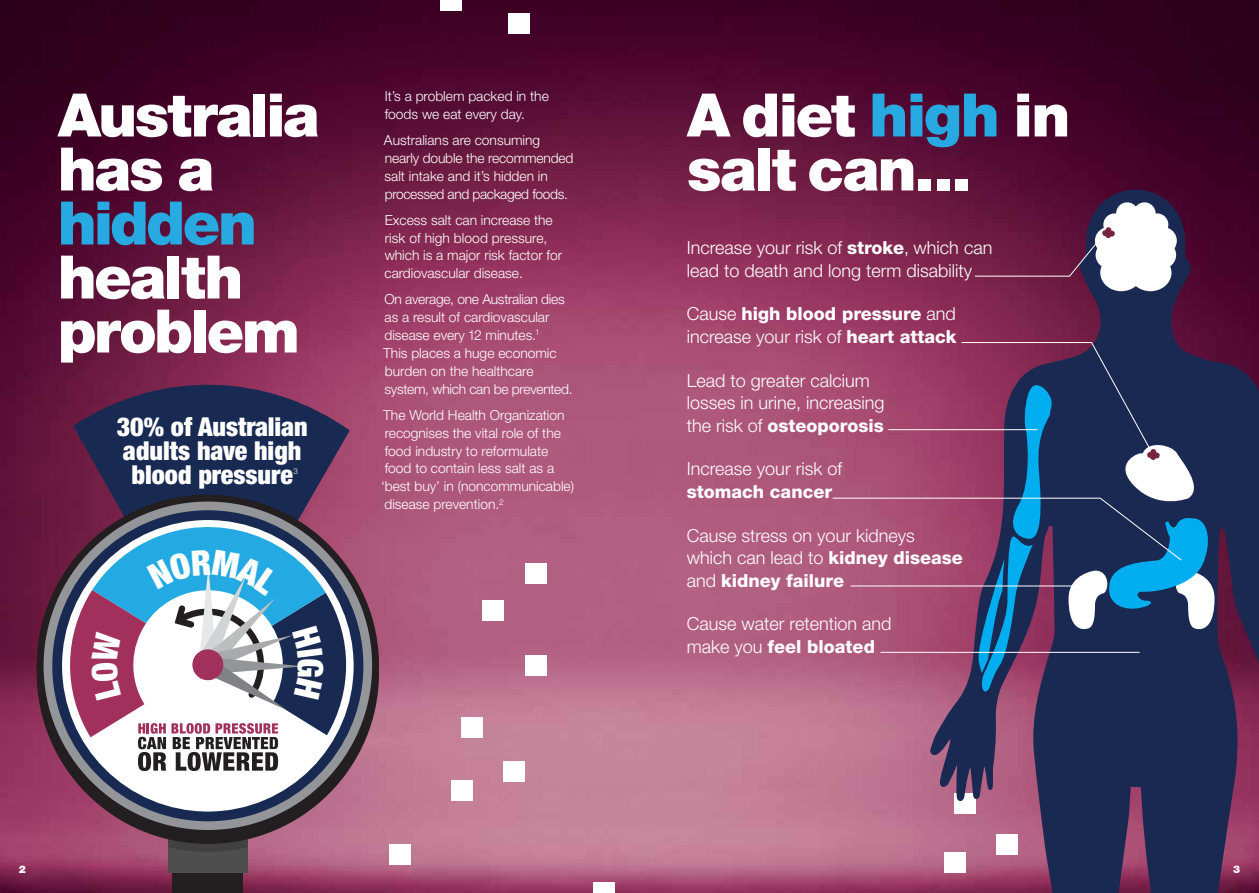
<style>
.page{position:relative;width:1259px;height:893px;background:#fff}
.page>*{position:absolute;margin:0;border:0;box-sizing:border-box;transform-origin:0 0}
.t1{font:900 60px/54px "Helvetica Neue";letter-spacing:-.035em;color:#fff}
.t2{font:900 60px "Helvetica Neue";letter-spacing:-.045em;color:#27aae1}
.t3{font:900 condensed 26.1px/24px "Helvetica Neue";color:#fff;text-align:center}
.t4{font:300 18px/22.5px "Helvetica Neue";color:#fff}
.t5{font:800 18px/22.5px "Helvetica Neue";color:#fff}
.t6{font:300 13.8px/18px "Helvetica Neue";color:#fff}
.t7{font:900 10.5px "Helvetica Neue";color:#fff}
.t8{font:300 8.1px "Helvetica Neue";color:#fff}
.s1{color:#27aae1}
.s2{font-weight:800}
.s3{font-weight:300}
</style>
<div class="page">
<img style="left:0;top:0;width:1259px;height:893px">
<svg style="left:929px;top:187px;width:330px;height:706px;background:#4c2b53"></svg>
<div style="left:440px;top:0;width:22px;height:10px;background:#fff"></div>
<div style="left:508px;top:13px;width:21px;height:20px;background:#fff"></div>
<div style="left:525px;top:563px;width:21px;height:20px;background:#fff"></div>
<div style="left:525px;top:655px;width:21px;height:20px;background:#fff"></div>
<div style="left:593px;top:883px;width:21px;height:10px;background:#fff"></div>
<div style="left:461px;top:718px;width:21px;height:20px;background:#fff"></div>
<div style="left:482px;top:601px;width:21px;height:20px;background:#fff"></div>
<div style="left:503px;top:761px;width:22px;height:20px;background:#fff"></div>
<div style="left:389px;top:844px;width:22px;height:20px;background:#fff"></div>
<div style="left:996px;top:834px;width:22px;height:20px;background:#fff"></div>
<div style="left:451px;top:780px;width:21px;height:20px;background:#fff"></div>
<div style="left:944px;top:853px;width:21px;height:20px;background:#fff"></div>
<div style="left:173px;top:839px;width:70px;height:54px;background:#231f20"></div>
<div style="left:168px;top:818px;width:80px;height:55px;background:#4e4e4f"></div>
<svg style="left:168px;top:839px;width:80px;height:13px"></svg>
<div style="left:37px;top:502px;width:342px;height:342px;background:#231f20;border-radius:50%"></div>
<div style="left:44px;top:502px;width:328px;height:328px;background:#939598;border-radius:50%"></div>
<div style="left:52px;top:510px;width:311px;height:311px;background:#182a52;border-radius:50%"></div>
<div style="left:62px;top:520px;width:292px;height:291px;background:#fff;border-radius:50%"></div>
<svg style="left:974px;top:202px;width:202px;height:89px"></svg>
<svg style="left:832px;top:342px;width:382px;height:352px;background:#624a72"></svg>
<svg style="left:62px;top:380px;width:291px;height:391px"></svg>
<h1 class="t1" style="left:58px;top:88px;width:263px">Australia has a</h1>
<h1 class="t2" style="left:58px;top:187px;width:201px">hidden</h1>
<h1 class="t1" style="left:58px;top:250px;width:243px">health problem</h1>
<h2 class="t3" style="left:117px;top:415px;width:193px">30% of Australian adults have high blood pressure</h2>
<p class="t8" style="left:293px;top:466px;width:6px">3</p>
<p class="t6" style="left:385px;top:87px;width:166px">It’s a problem packed in the foods we eat every day.</p>
<p class="t6" style="left:384px;top:131px;width:191px">Australians are consuming nearly double the recommended salt intake and it’s hidden in processed and packaged foods.</p>
<p class="t6" style="left:384px;top:210px;width:179px">Excess salt can increase the risk of high blood pressure, which is a major risk factor for cardiovascular disease.</p>
<p class="t6" style="left:383px;top:290px;width:191px">On average, one Australian dies as a result of cardiovascular disease every 12 minutes.<sup>1<br></sup>This places a huge economic burden on the healthcare system, which can be prevented.</p>
<p class="t6" style="left:381px;top:405px;width:194px">The World Health Organization recognises the vital role of the food industry to reformulate food to contain less salt as a ‘best buy’ in (noncommunicable) disease prevention.<sup>2</sup></p>
<h1 class="t1" style="left:687px;top:88px;width:385px">A diet <span class="s1">high</span> in salt can...</h1>
<h3 class="t4" style="left:687px;top:236px;width:307px">Increase your risk of <span class="s2">stroke</span>, which can lead to death and long term disability</h3>
<h3 class="t5" style="left:687px;top:303px;width:271px"><span class="s3">Cause</span> high blood pressure <span class="s3">and increase your risk of</span> heart attack</h3>
<h3 class="t4" style="left:687px;top:369px;width:199px">Lead to greater calcium losses in urine, increasing the risk of <span class="s2">osteoporosis</span></h3>
<h3 class="t4" style="left:687px;top:457px;width:157px">Increase your risk of</h3>
<h3 class="t5" style="left:687px;top:480px;width:147px">stomach cancer</h3>
<h3 class="t4" style="left:687px;top:524px;width:277px">Cause stress on your kidneys which can lead to <span class="s2">kidney disease </span>and <span class="s2">kidney failure</span></h3>
<h3 class="t4" style="left:687px;top:612px;width:206px">Cause water retention and make you <span class="s2">feel bloated</span></h3>
<p class="t7" style="left:19px;top:862px;width:9px">2</p>
<p class="t7" style="left:1233px;top:862px;width:9px">3</p>
</div>
